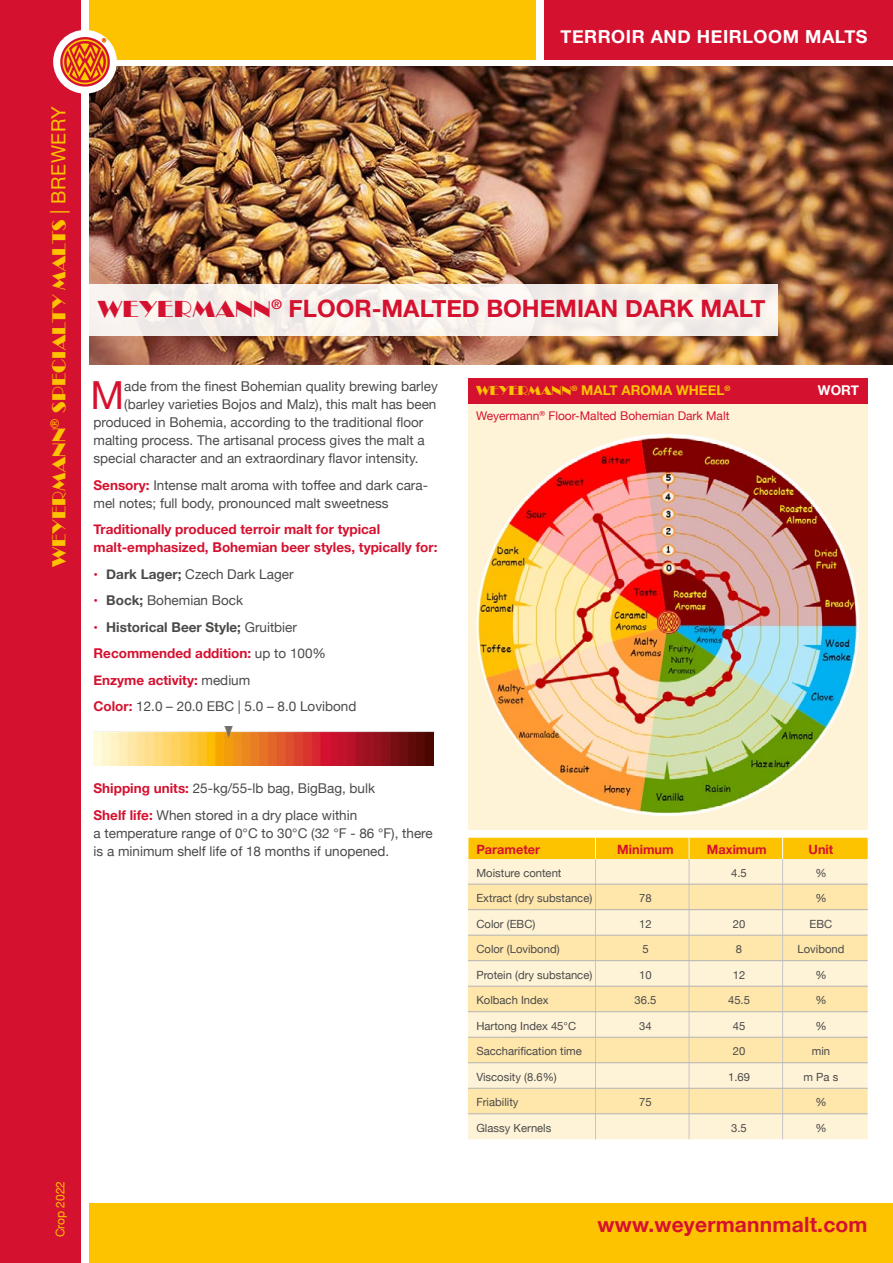
<style>
.page{position:relative;width:893px;height:1263px;background:#fff}
.page>*{position:absolute;margin:0;border:0;box-sizing:border-box;transform-origin:0 0}
._03_Fließtext{font:38.7px "Helvetica Neue";color:#d51130}
._01_Headline{font:700 24px "Helvetica Neue";color:#d51130}
.t1{font:700 21px "Helvetica Neue";letter-spacing:.01em;color:#d51130}
.t2{font:19.5px "Broadway";letter-spacing:.01em;color:#fdc300}
.t3{font:700 18px "Helvetica Neue";letter-spacing:.03em;color:#fff}
._03_Fließtext-2{font:13.5px/18px "Helvetica Neue";color:#4a4a49}
._03_Fließtext-3{font:700 13.5px/18px "Helvetica Neue";color:#d51130}
.t4{font:700 13.5px "Helvetica Neue";color:#4a4a49}
.t5{font:700 13.5px "Helvetica Neue";color:#fdc300}
.t6{font:700 13.5px "Helvetica Neue";color:#fff}
._05_Text_Tabelle{font:700 12.75px "Helvetica Neue";color:#d51130}
.t7{font:12px "Helvetica Neue";color:#d51130}
.t8{font:12px "Helvetica Neue";color:#fdc300}
._05_Text_Tabelle-2{font:11.25px "Helvetica Neue";color:#4a4a49}
.s1{font-family:"Helvetica Neue"}
.s2{font-family:"Broadway";font-weight:400}
.s3{font-weight:700;color:#d51130}
.s4{font-size:12.75px;color:#d51130}
.s5{font-weight:700}
.s6{font-weight:400;font-size:12.75px;color:#d51130}
.s7{font-weight:400}
.s8{font-weight:400;color:#4a4a49}
</style>
<div class="page">
<div style="left:89px;top:1203px;width:804px;height:60px;background:#fdc300"></div>
<div style="left:89px;top:0;width:447px;height:60px;background:#fdc300"></div>
<div style="left:544px;top:0;width:349px;height:60px;background:#d51130"></div>
<div style="left:0;top:0;width:81px;height:1263px;background:#d51130"></div>
<div style="left:468px;top:404px;width:399px;height:425px;background:#fff3d7"></div>
<div style="left:468px;top:378px;width:399px;height:26px;background:#d51130"></div>
<svg style="left:468px;top:838px;width:400px;height:301px"></svg>
<hr style="left:468px;top:884px;width:127px;height:1px;background:#b3b2b2">
<hr style="left:595px;top:884px;width:94px;height:1px;background:#b3b2b2">
<hr style="left:689px;top:884px;width:94px;height:1px;background:#b3b2b2">
<hr style="left:783px;top:884px;width:85px;height:1px;background:#b3b2b2">
<hr style="left:468px;top:909px;width:127px;height:1px;background:#b3b2b2">
<hr style="left:595px;top:909px;width:94px;height:1px;background:#b3b2b2">
<hr style="left:689px;top:909px;width:94px;height:1px;background:#b3b2b2">
<hr style="left:783px;top:909px;width:85px;height:1px;background:#b3b2b2">
<hr style="left:468px;top:935px;width:127px;height:1px;background:#b3b2b2">
<hr style="left:595px;top:935px;width:94px;height:1px;background:#b3b2b2">
<hr style="left:689px;top:935px;width:94px;height:1px;background:#b3b2b2">
<hr style="left:783px;top:935px;width:85px;height:1px;background:#b3b2b2">
<hr style="left:468px;top:960px;width:127px;height:1px;background:#b3b2b2">
<hr style="left:595px;top:960px;width:94px;height:1px;background:#b3b2b2">
<hr style="left:689px;top:960px;width:94px;height:1px;background:#b3b2b2">
<hr style="left:783px;top:960px;width:85px;height:1px;background:#b3b2b2">
<hr style="left:468px;top:986px;width:127px;height:1px;background:#b3b2b2">
<hr style="left:595px;top:986px;width:94px;height:1px;background:#b3b2b2">
<hr style="left:689px;top:986px;width:94px;height:1px;background:#b3b2b2">
<hr style="left:783px;top:986px;width:85px;height:1px;background:#b3b2b2">
<hr style="left:468px;top:1011px;width:127px;height:1px;background:#b3b2b2">
<hr style="left:595px;top:1011px;width:94px;height:1px;background:#b3b2b2">
<hr style="left:689px;top:1011px;width:94px;height:1px;background:#b3b2b2">
<hr style="left:783px;top:1011px;width:85px;height:1px;background:#b3b2b2">
<hr style="left:468px;top:1037px;width:127px;height:1px;background:#b3b2b2">
<hr style="left:595px;top:1037px;width:94px;height:1px;background:#b3b2b2">
<hr style="left:689px;top:1037px;width:94px;height:1px;background:#b3b2b2">
<hr style="left:783px;top:1037px;width:85px;height:1px;background:#b3b2b2">
<hr style="left:468px;top:1062px;width:127px;height:1px;background:#b3b2b2">
<hr style="left:595px;top:1062px;width:94px;height:1px;background:#b3b2b2">
<hr style="left:689px;top:1062px;width:94px;height:1px;background:#b3b2b2">
<hr style="left:783px;top:1062px;width:85px;height:1px;background:#b3b2b2">
<hr style="left:468px;top:1088px;width:127px;height:1px;background:#b3b2b2">
<hr style="left:595px;top:1088px;width:94px;height:1px;background:#b3b2b2">
<hr style="left:689px;top:1088px;width:94px;height:1px;background:#b3b2b2">
<hr style="left:783px;top:1088px;width:85px;height:1px;background:#b3b2b2">
<hr style="left:468px;top:1113px;width:127px;height:1px;background:#b3b2b2">
<hr style="left:595px;top:1113px;width:94px;height:1px;background:#b3b2b2">
<hr style="left:689px;top:1113px;width:94px;height:1px;background:#b3b2b2">
<hr style="left:783px;top:1113px;width:85px;height:1px;background:#b3b2b2">
<img style="left:94px;top:726px;width:340px;height:40px">
<img style="left:476px;top:434px;width:383px;height:382px;border-radius:191px">
<img style="left:89px;top:67px;width:804px;height:298px">
<div style="left:89px;top:285px;width:689px;height:51px;background:linear-gradient(to right,#f6f0ed,#f6f0ec)"></div>
<div style="left:53px;top:30px;width:64px;height:64px;background:#fff;border-radius:50%"></div>
<svg style="left:60px;top:37px;width:50px;height:50px"></svg>
<h3 class="t3" style="left:560px;top:23px;width:309px">TERROIR AND HEIRLOOM MALTS</h3>
<h3 class="t2" style="left:48px;top:567px;width:462px;rotate:-90deg">WEYERMANN<sup>®</sup> SPECIALTY MALTS <span class="s1">| BREWERY</span></h3>
<p class="_01_Headline" style="left:98px;top:289px;width:669px"><span class="s2">WEYERMANN</span><sup>®</sup> FLOOR-MALTED BOHEMIAN DARK MALT</p>
<p class="_03_Fließtext" style="left:90px;top:368px;width:35px">M</p>
<p class="_03_Fließtext-2" style="left:124px;top:378px;width:315px">ade from the finest Bohemian quality brewing barley</p>
<p class="_03_Fließtext-2" style="left:124px;top:396px;width:314px">(barley varieties Bojos and Malz), this malt has been</p>
<p class="_03_Fließtext-2" style="left:94px;top:414px;width:331px">produced in Bohemia, according to the traditional floor</p>
<p class="_03_Fließtext-2" style="left:94px;top:432px;width:333px">malting process. The artisanal process gives the malt a</p>
<p class="_03_Fließtext-2" style="left:94px;top:450px;width:327px">special character and an extraordinary flavor intensity.</p>
<p class="_03_Fließtext-2" style="left:94px;top:477px;width:336px"><span class="s3">Sensory:</span> Intense malt aroma with toffee and dark cara&shy;mel notes; full body, pronounced malt sweetness</p>
<p class="_03_Fließtext-3" style="left:94px;top:521px;width:345px">Traditionally produced terroir malt for typical malt-emphasized, Bohemian beer styles, typically for:</p>
<p class="_03_Fließtext-2" style="left:94px;top:566px;width:202px"><span class="s4">•</span> <span class="s5">Dark Lager;</span> Czech Dark Lager</p>
<p class="_03_Fließtext-2" style="left:94px;top:592px;width:151px"><span class="s4">•</span> <span class="s5">Bock;</span> Bohemian Bock</p>
<p class="t4" style="left:94px;top:616px;width:205px"><span class="s6">•</span> Historical Beer Style; <span class="s7">Gruitbier</span></p>
<p class="_03_Fließtext-3" style="left:94px;top:645px;width:234px">Recommended addition: <span class="s8">up to 100%</span></p>
<p class="_03_Fließtext-3" style="left:94px;top:671px;width:158px">Enzyme activity: <span class="s8">medium</span></p>
<p class="_03_Fließtext-2" style="left:94px;top:698px;width:264px"><span class="s3">Color:</span> 12.0 – 20.0 EBC | 5.0 – 8.0 Lovibond</p>
<p class="t5" style="left:476px;top:380px;width:256px"><span class="s2">WEYERMANN</span><sup>®</sup> MALT AROMA WHEEL<sup>®</sup></p>
<p class="t6" style="left:818px;top:380px;width:42px">WORT</p>
<p class="t7" style="left:476px;top:407px;width:255px">Weyermann<sup>®</sup> Floor-Malted Bohemian Dark Malt</p>
<p class="_03_Fließtext-2" style="left:94px;top:780px;width:283px"><span class="s3">Shipping units:</span> 25-kg/55-lb bag, BigBag, bulk</p>
<p class="_03_Fließtext-2" style="left:94px;top:807px;width:341px"><span class="s3">Shelf life:</span> When stored in a dry place within<br>a temperature range of 0°C to 30°C (32 °F - 86 °F), there is a minimum shelf life of 18 months if unopened.</p>
<p class="t8" style="left:52px;top:1237px;width:58px;rotate:-90deg">Crop 2022</p>
<p class="_05_Text_Tabelle" style="left:476px;top:839px;width:65px">Parameter</p>
<p class="_05_Text_Tabelle" style="left:617px;top:839px;width:58px">Minimum</p>
<p class="_05_Text_Tabelle" style="left:707px;top:839px;width:61px">Maximum</p>
<p class="_05_Text_Tabelle" style="left:809px;top:839px;width:26px">Unit</p>
<p class="_05_Text_Tabelle-2" style="left:476px;top:865px;width:87px">Moisture content</p>
<p class="_05_Text_Tabelle-2" style="left:731px;top:865px;width:17px">4.5</p>
<p class="_05_Text_Tabelle-2" style="left:815px;top:865px;width:13px">%</p>
<p class="_05_Text_Tabelle-2" style="left:476px;top:890px;width:117px">Extract (dry substance)</p>
<p class="_05_Text_Tabelle-2" style="left:639px;top:890px;width:14px">78</p>
<p class="_05_Text_Tabelle-2" style="left:815px;top:890px;width:13px">%</p>
<p class="_05_Text_Tabelle-2" style="left:476px;top:916px;width:60px">Color (EBC)</p>
<p class="_05_Text_Tabelle-2" style="left:639px;top:916px;width:14px">12</p>
<p class="_05_Text_Tabelle-2" style="left:733px;top:916px;width:14px">20</p>
<p class="_05_Text_Tabelle-2" style="left:810px;top:916px;width:24px">EBC</p>
<p class="_05_Text_Tabelle-2" style="left:476px;top:941px;width:85px">Color (Lovibond)</p>
<p class="_05_Text_Tabelle-2" style="left:642px;top:941px;width:8px">5</p>
<p class="_05_Text_Tabelle-2" style="left:736px;top:941px;width:8px">8</p>
<p class="_05_Text_Tabelle-2" style="left:797px;top:941px;width:48px">Lovibond</p>
<p class="_05_Text_Tabelle-2" style="left:476px;top:967px;width:117px">Protein (dry substance)</p>
<p class="_05_Text_Tabelle-2" style="left:639px;top:967px;width:14px">10</p>
<p class="_05_Text_Tabelle-2" style="left:733px;top:967px;width:14px">12</p>
<p class="_05_Text_Tabelle-2" style="left:815px;top:967px;width:13px">%</p>
<p class="_05_Text_Tabelle-2" style="left:476px;top:992px;width:74px">Kolbach Index</p>
<p class="_05_Text_Tabelle-2" style="left:634px;top:992px;width:23px">36.5</p>
<p class="_05_Text_Tabelle-2" style="left:728px;top:992px;width:23px">45.5</p>
<p class="_05_Text_Tabelle-2" style="left:815px;top:992px;width:13px">%</p>
<p class="_05_Text_Tabelle-2" style="left:476px;top:1018px;width:101px">Hartong Index 45°C</p>
<p class="_05_Text_Tabelle-2" style="left:639px;top:1018px;width:14px">34</p>
<p class="_05_Text_Tabelle-2" style="left:733px;top:1018px;width:14px">45</p>
<p class="_05_Text_Tabelle-2" style="left:815px;top:1018px;width:13px">%</p>
<p class="_05_Text_Tabelle-2" style="left:476px;top:1043px;width:107px">Saccharification time</p>
<p class="_05_Text_Tabelle-2" style="left:733px;top:1043px;width:14px">20</p>
<p class="_05_Text_Tabelle-2" style="left:812px;top:1043px;width:20px">min</p>
<p class="_05_Text_Tabelle-2" style="left:476px;top:1069px;width:82px">Viscosity (8.6%)</p>
<p class="_05_Text_Tabelle-2" style="left:728px;top:1069px;width:23px">1.69</p>
<p class="_05_Text_Tabelle-2" style="left:804px;top:1069px;width:36px">m Pa s</p>
<p class="_05_Text_Tabelle-2" style="left:476px;top:1094px;width:44px">Friability</p>
<p class="_05_Text_Tabelle-2" style="left:639px;top:1094px;width:14px">75</p>
<p class="_05_Text_Tabelle-2" style="left:815px;top:1094px;width:13px">%</p>
<p class="_05_Text_Tabelle-2" style="left:476px;top:1120px;width:76px">Glassy Kernels</p>
<p class="_05_Text_Tabelle-2" style="left:731px;top:1120px;width:17px">3.5</p>
<p class="_05_Text_Tabelle-2" style="left:815px;top:1120px;width:13px">%</p>
<h3 class="t1" style="left:598px;top:1208px;width:272px">www.weyermannmalt.com</h3>
</div>
